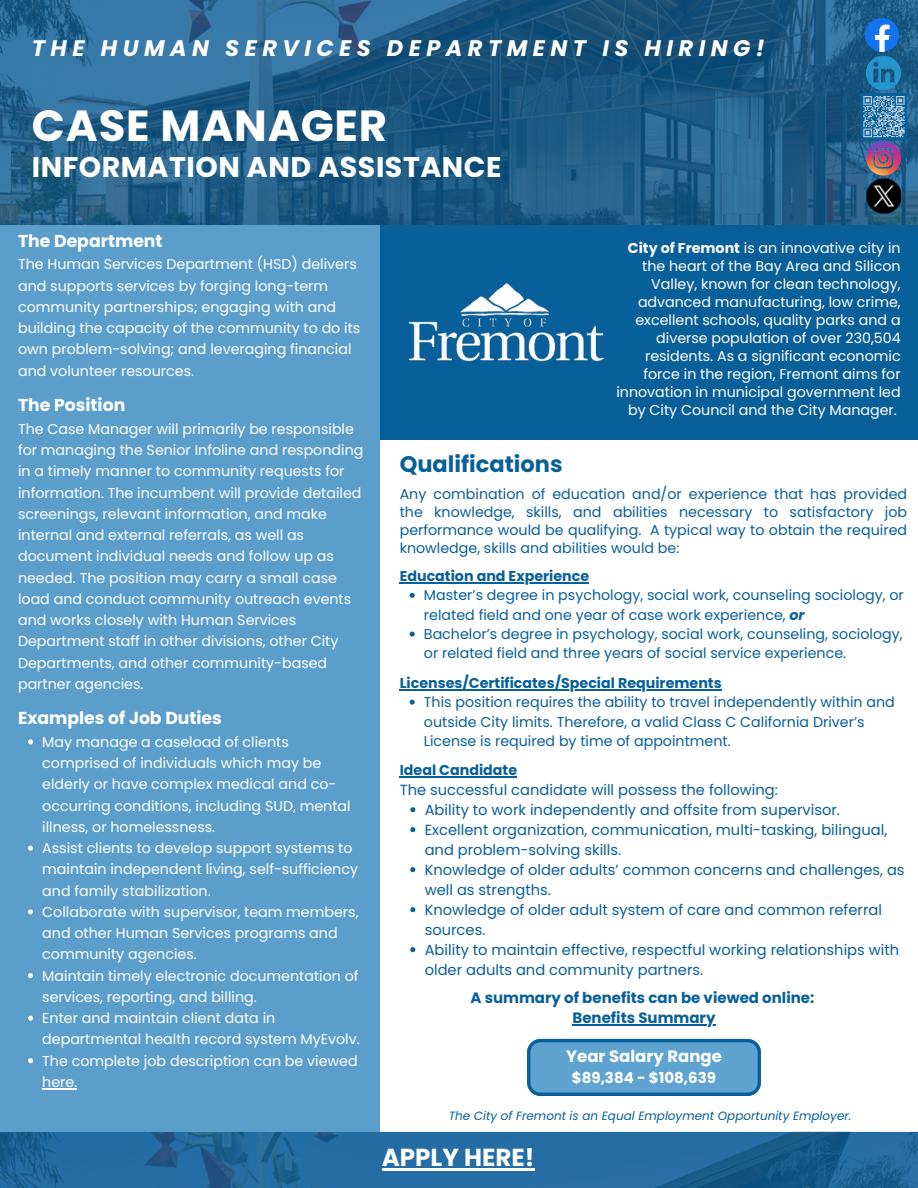
<style>
.page{position:relative;width:918px;height:1188px;background:#fff}
.page>*{position:absolute;margin:0;border:0;box-sizing:border-box;transform-origin:0 0}
.t1{font:700 43.5px "Poppins";letter-spacing:.02em;color:#fff}
.t2{font:700 28.5px "Poppins";letter-spacing:.02em;color:#fff}
.t3{font:700 24.6px "Poppins";color:#fff}
.t4{font:italic 700 22.5px "Poppins";letter-spacing:.245em;color:#fff}
.t5{font:700 22.5px "Poppins";color:#095f99}
.t6{font:700 17.25px "Poppins";color:#fff}
.t7{font:700 16.5px "Poppins";color:#fff}
.t8{font:700 15px "Poppins";color:#095f99}
.t9{font:700 15px "Poppins";color:#fff}
.t10{font:14.7px/20px "Poppins";color:#095f99}
.t11{font:14.25px/21.3px "Poppins";color:#fff}
.t12{font:14.25px/19.4px "Poppins";color:#095f99}
.t13{font:700 14.25px "Poppins";color:#095f99}
.t14{font:italic 12px "Poppins";color:#095f99}
.s1{font-weight:700}
.s2{font-weight:700;font-style:italic}
</style>
<div class="page">
<div style="left:359px;top:220px;width:559px;height:220px;background:#095f99"></div>
<img style="left:0;top:0;width:918px;height:225px">
<svg style="left:527px;top:1039px;width:234px;height:57px;background:#549ac9"></svg>
<img style="left:408px;top:283px;width:197px;height:79px">
<img style="left:0;top:1132px;width:918px;height:56px">
<div style="left:0;top:225px;width:380px;height:906px;background:#5b9ecb"></div>
<img style="left:864px;top:15px;width:38px;height:77px">
<img style="left:866px;top:141px;width:34px;height:35px">
<img style="left:867px;top:178px;width:34px;height:35px">
<div style="left:861px;top:93px;width:46px;height:47px;background:#095f99"></div>
<svg style="left:863px;top:96px;width:42px;height:41px"></svg>
<hr style="left:400px;top:582px;width:189px;height:1px;background:#095f99">
<svg style="left:410px;top:593px;width:5px;height:5px"></svg>
<svg style="left:410px;top:632px;width:5px;height:5px"></svg>
<hr style="left:400px;top:689px;width:322px;height:1px;background:#095f99">
<svg style="left:410px;top:700px;width:5px;height:5px"></svg>
<hr style="left:400px;top:777px;width:117px;height:1px;background:#095f99">
<svg style="left:410px;top:807px;width:5px;height:5px"></svg>
<svg style="left:410px;top:827px;width:5px;height:5px"></svg>
<svg style="left:410px;top:867px;width:5px;height:5px"></svg>
<svg style="left:410px;top:907px;width:5px;height:5px"></svg>
<svg style="left:410px;top:947px;width:5px;height:5px"></svg>
<svg style="left:28px;top:739px;width:5px;height:5px"></svg>
<svg style="left:28px;top:846px;width:5px;height:5px"></svg>
<svg style="left:28px;top:909px;width:5px;height:5px"></svg>
<svg style="left:28px;top:973px;width:5px;height:5px"></svg>
<svg style="left:28px;top:1016px;width:5px;height:5px"></svg>
<svg style="left:28px;top:1058px;width:5px;height:5px"></svg>
<hr style="left:42px;top:1088px;width:32px;height:1px;background:#fff">
<hr style="left:382px;top:1168px;width:152px;height:3px;background:#fff">
<hr style="left:572px;top:1025px;width:144px;height:1px;background:#095f99">
<p class="t4" style="left:32px;top:32px;width:734px">THE HUMAN SERVICES DEPARTMENT IS HIRING!</p>
<p class="t1" style="left:32px;top:95px;width:357px">CASE MANAGER</p>
<p class="t2" style="left:32px;top:147px;width:471px">INFORMATION AND ASSISTANCE</p>
<p class="t6" style="left:18px;top:229px;width:146px">The Department</p>
<p class="t11" style="left:18px;top:254px;width:344px">The Human Services Department (HSD) delivers and supports services by forging long-term community partnerships; engaging with and building the capacity of the community to do its own problem-solving; and leveraging financial and volunteer resources.</p>
<p class="t6" style="left:18px;top:393px;width:109px">The Position</p>
<p class="t11" style="left:18px;top:418px;width:347px">The Case Manager will primarily be responsible for managing the Senior Infoline and responding in a timely manner to community requests for information. The incumbent will provide detailed screenings, relevant information, and make internal and external referrals, as well as document individual needs and follow up as needed. The position may carry a small case load and conduct community outreach events and works closely with Human Services Department staff in other divisions, other City Departments, and other community-based partner agencies.</p>
<h3 class="t6" style="left:18px;top:706px;width:205px">Examples of Job Duties</h3>
<h6 class="t11" style="left:42px;top:731px;width:310px">May manage a caseload of clients comprised of individuals which may be elderly or have complex medical and co&shy;occurring conditions, including SUD, mental illness, or homelessness.</h6>
<h5 class="t11" style="left:42px;top:838px;width:317px">Assist clients to develop support systems to maintain independent living, self-sufficiency and family stabilization.</h5>
<p class="t11" style="left:42px;top:901px;width:318px">Collaborate with supervisor, team members, and other Human Services programs and community agencies.</p>
<p class="t11" style="left:42px;top:965px;width:318px">Maintain timely electronic documentation of services, reporting, and billing.</p>
<h5 class="t11" style="left:42px;top:1008px;width:319px">Enter and maintain client data in departmental health record system MyEvolv.</h5>
<p class="t11" style="left:42px;top:1050px;width:317px">The complete job description can be viewed here.</p>
<p class="t11" style="left:616px;top:239px;width:286px;line-height:18px;text-align:right"><span class="s1">City of Fremont</span> is an innovative city in the heart of the Bay Area and Silicon Valley, known for clean technology, advanced manufacturing, low crime, excellent schools, quality parks and a diverse population of over 230,504 residents. As a significant economic force in the region, Fremont aims for innovation in municipal government led by City Council and the City Manager.</p>
<h6 class="t5" style="left:400px;top:448px;width:164px">Qualifications</h6>
<p class="t12" style="left:400px;top:485px;width:509px;line-height:18px;text-align:justify">Any combination of education and/or experience that has provided the knowledge, skills, and abilities necessary to satisfactory job performance would be qualifying. A typical way to obtain the required knowledge, skills and abilities would be:</p>
<p class="t13" style="left:400px;top:566px;width:191px">Education and Experience</p>
<p class="t12" style="left:424px;top:586px;width:481px">Master’s degree in psychology, social work, counseling sociology, or related field and one year of case work experience, <span class="s2">or</span></p>
<p class="t12" style="left:424px;top:624px;width:480px">Bachelor’s degree in psychology, social work, counseling, sociology, or related field and three years of social service experience.</p>
<h6 class="t13" style="left:400px;top:673px;width:324px">Licenses/Certificates/Special Requirements</h6>
<h6 class="t12" style="left:424px;top:693px;width:472px">This position requires the ability to travel independently within and outside City limits. Therefore, a valid Class C California Driver’s<br>License is required by time of appointment.</h6>
<h6 class="t13" style="left:400px;top:760px;width:119px">Ideal Candidate</h6>
<h6 class="t10" style="left:400px;top:780px;width:380px">The successful candidate will possess the following:</h6>
<h4 class="t10" style="left:425px;top:800px;width:417px">Ability to work independently and offsite from supervisor.</h4>
<p class="t10" style="left:425px;top:820px;width:464px">Excellent organization, communication, multi-tasking, bilingual, and problem-solving skills.</p>
<p class="t10" style="left:425px;top:860px;width:481px">Knowledge of older adults’ common concerns and challenges, as well as strengths.</p>
<p class="t10" style="left:425px;top:900px;width:459px">Knowledge of older adult system of care and common referral sources.</p>
<p class="t10" style="left:425px;top:940px;width:476px">Ability to maintain effective, respectful working relationships with older adults and community partners.</p>
<p class="t8" style="left:470px;top:987px;width:345px">A summary of benefits can be viewed online:</p>
<h2 class="t8" style="left:572px;top:1008px;width:145px">Benefits Summary</h2>
<p class="t7" style="left:566px;top:1044px;width:157px">Year Salary Range</p>
<h5 class="t9" style="left:572px;top:1067px;width:146px">$89,384 - $108,639</h5>
<h4 class="t14" style="left:449px;top:1108px;width:404px">The City of Fremont is an Equal Employment Opportunity Employer.</h4>
<h5 class="t3" style="left:382px;top:1140px;width:154px">APPLY HERE!</h5>
</div>
